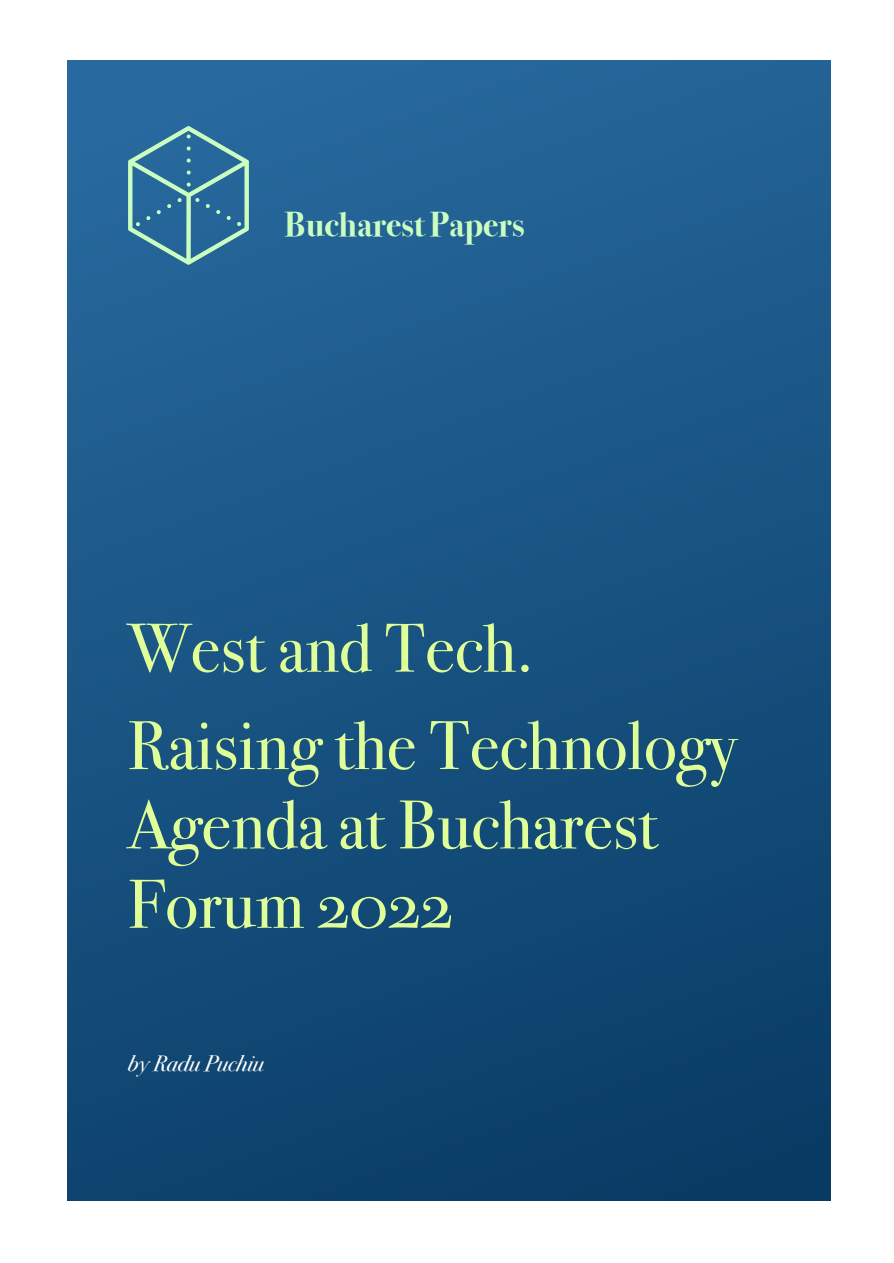
<style>
.page{position:relative;width:894px;height:1263px;background:#fff}
.page>*{position:absolute;margin:0;border:0;box-sizing:border-box;transform-origin:0 0}
.t1{font:69px/97.4px "Bodoni Svty Two OSITCTT";color:#e0ff98}
.t2{font:700 34.5px "Bodoni Svty Two ITCTT";color:#caffc0}
.t3{font:italic 22.5px "Bodoni Svty Two OSITCTT";color:#fff}
</style>
<div class="page">
<div style="left:67px;top:60px;width:763px;height:1140px;background:linear-gradient(to bottom,#26689c,#0b3f68)"></div>
<svg style="left:128px;top:126px;width:121px;height:139px;background:#407fa0"></svg>
<p class="t2" style="left:284px;top:204px;width:241px">Bucharest Papers</p>
<p class="t1" style="left:128px;top:600px;width:610px">West and Tech.<br>Raising the Technology</p>
<p class="t1" style="left:128px;top:786px;width:531px;line-height:79.3px">Agenda at Bucharest<br>Forum 2022</p>
<p class="t3" style="left:128px;top:1049px;width:138px">by Radu Puchiu</p>
</div>
